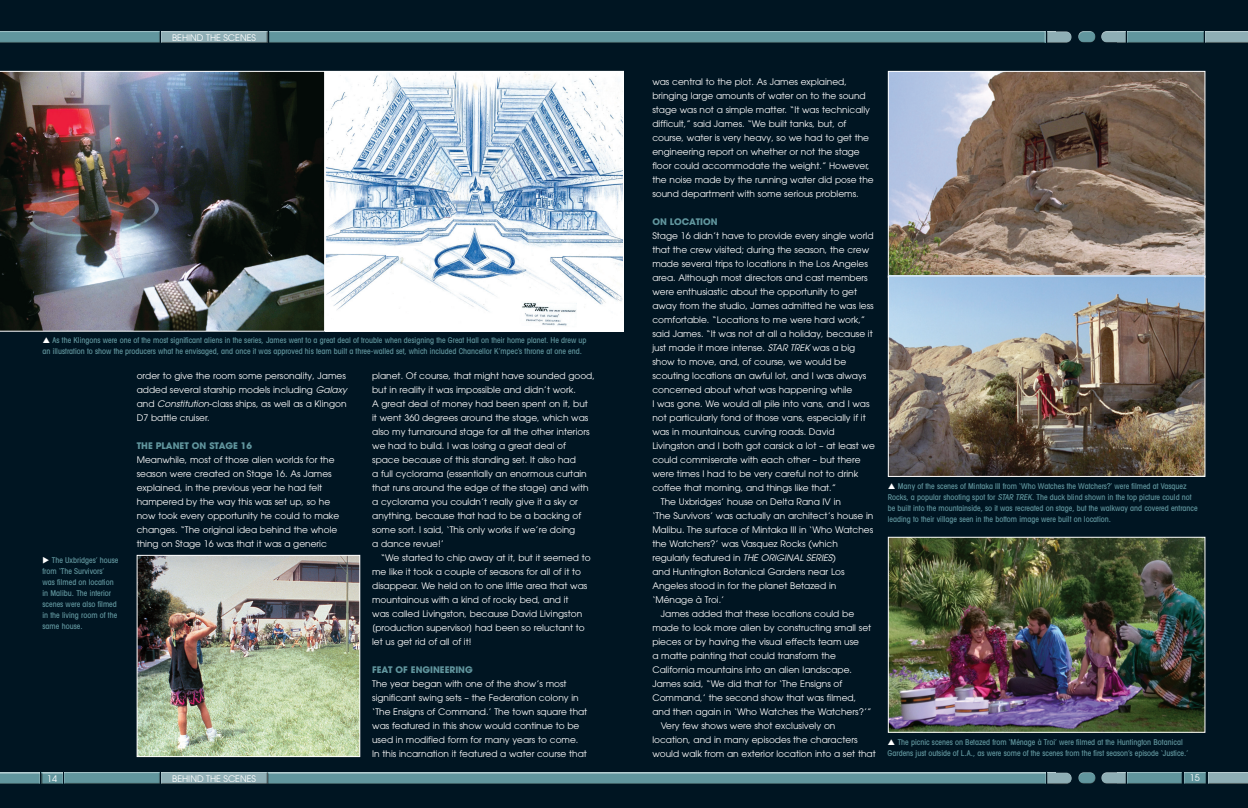
<style>
.page{position:relative;width:1248px;height:808px;background:#fff}
.page>*{position:absolute;margin:0;border:0;box-sizing:border-box;transform-origin:0 0}
.t1{font:9px/14px "Avant Garde";color:#fff}
.t2{font:700 9px "Avant Garde";color:#61969e}
.t3{font:500 condensed 8px/11px "Avant Garde LT";color:#61969e}
.s1{color:#fff}
.s2{font-family:"Avant Garde LT";font-style:italic}
.s3{font-style:italic}
</style>
<div class="page">
<div style="left:0;top:0;width:1247px;height:808px;background:#001522"></div>
<div style="left:160px;top:31px;width:108px;height:12px;background:#8eaeb5"></div>
<div style="left:160px;top:772px;width:108px;height:12px;background:#8eaeb5"></div>
<div style="left:0;top:31px;width:160px;height:12px;background:#61969e"></div>
<div style="left:63px;top:772px;width:97px;height:12px;background:#61969e"></div>
<div style="left:40px;top:772px;width:23px;height:12px;background:#231f20;opacity:.75"></div>
<div style="left:0;top:772px;width:40px;height:12px;background:#231f20;opacity:.75"></div>
<img style="left:139px;top:557px;width:219px;height:198px">
<div style="left:137px;top:555px;width:223px;height:202px;border:1px solid #fff"></div>
<div style="left:1099px;top:30px;width:27px;height:13px;background:#231f20;opacity:.75"></div>
<div style="left:1099px;top:772px;width:27px;height:12px;background:#231f20;opacity:.75"></div>
<div style="left:1045px;top:31px;width:27px;height:12px;background:#231f20;opacity:.75"></div>
<div style="left:1046px;top:772px;width:26px;height:12px;background:#231f20;opacity:.75"></div>
<div style="left:1126px;top:31px;width:78px;height:12px;background:#61969e"></div>
<div style="left:1126px;top:772px;width:56px;height:12px;background:#61969e"></div>
<div style="left:1183px;top:772px;width:23px;height:12px;background:#61969e"></div>
<div style="left:269px;top:31px;width:776px;height:12px;background:#61969e"></div>
<div style="left:268px;top:772px;width:777px;height:12px;background:#231f20;opacity:.75"></div>
<div style="left:1203px;top:31px;width:44px;height:12px;background:#8eaeb5"></div>
<div style="left:1207px;top:772px;width:40px;height:12px;background:#8eaeb5"></div>
<div style="left:1077px;top:30px;width:19px;height:10px;background:#fff;opacity:.75"></div>
<div style="left:1077px;top:33px;width:20px;height:10px;background:#231f20;opacity:.75"></div>
<div style="left:1077px;top:771px;width:19px;height:10px;background:#fff;opacity:.75"></div>
<div style="left:1077px;top:774px;width:20px;height:10px;background:#231f20;opacity:.75"></div>
<img style="left:327px;top:73px;width:295px;height:257px">
<div style="left:325px;top:71px;width:299px;height:261px;border:1px solid #fff"></div>
<img style="left:0;top:71px;width:325px;height:261px">
<img style="left:889px;top:73px;width:314px;height:402px">
<div style="left:887px;top:71px;width:318px;height:207px;border:1px solid #fff"></div>
<div style="left:887px;top:275px;width:318px;height:202px;border:1px solid #fff"></div>
<img style="left:889px;top:539px;width:314px;height:192px">
<div style="left:887px;top:537px;width:318px;height:196px;border:1px solid #fff"></div>
<p class="t1" style="left:172px;top:30px;width:85px">BEHIND THE SCENES</p>
<p class="t3" style="left:43px;top:335px;width:545px;text-indent:10px">As the Klingons were one of the most significant aliens in the series, James went to a great deal of trouble when designing the Great Hall on their home planet. He drew up an illustration to show the producers what he envisaged, and once it was approved his team built a three-walled set, which included Chancellor K’mpec’s throne at one end.</p>
<p class="t3" style="left:43px;top:554px;width:77px"><span class="s1">◆</span> The Uxbridges’ house from ‘The Survivors’ was filmed on location in Malibu. The interior scenes were also filmed in the living room of the same house.</p>
<p class="t1" style="left:137px;top:369px;width:211px;text-align:justify">order to give the room some personality, James added several starship models including <span class="s2">Galaxy </span>and <span class="s2">Constitution</span>-class ships, as well as a Klingon D7 battle cruiser.</p>
<p class="t2" style="left:137px;top:440px;width:117px">THE PLANET ON STAGE 16</p>
<p class="t1" style="left:137px;top:453px;width:204px">Meanwhile, most of those alien worlds for the season were created on Stage 16. As James explained, in the previous year he had felt hampered by the way this was set up, so he now took every opportunity he could to make changes. “The original idea behind the whole thing on Stage 16 was that it was a generic</p>
<p class="t1" style="left:47px;top:771px;width:11px">14</p>
<p class="t1" style="left:172px;top:771px;width:85px">BEHIND THE SCENES</p>
<p class="t1" style="left:372px;top:369px;width:224px">planet. Of course, that might have sounded good, but in reality it was impossible and didn’t work.<br>A great deal of money had been spent on it, but it went 360 degrees around the stage, which was also my turnaround stage for all the other interiors we had to build. I was losing a great deal of space because of this standing set. It also had<br>a full cyclorama [essentially an enormous curtain that runs around the edge of the stage] and with a cyclorama you couldn’t really give it a sky or anything, because that had to be a backing of some sort. I said, ‘This only works if we’re doing<br>a dance revue!’</p>
<p class="t1" style="left:372px;top:551px;width:220px;text-indent:9px">“We started to chip away at it, but it seemed to me like it took a couple of seasons for all of it to disappear. We held on to one little area that was mountainous with a kind of rocky bed, and it<br>was called Livingston, because David Livingston [production supervisor] had been so reluctant to let us get rid of all of it!</p>
<p class="t2" style="left:372px;top:664px;width:102px">FEAT OF ENGINEERING</p>
<p class="t1" style="left:372px;top:677px;width:217px">The year began with one of the show’s most significant swing sets – the Federation colony in ‘The Ensigns of Command.’ The town square that was featured in this show would continue to be used in modified form for many years to come.<br>In this incarnation it featured a water course that</p>
<p class="t1" style="left:652px;top:75px;width:223px">was central to the plot. As James explained, bringing large amounts of water on to the sound stage was not a simple matter. “It was technically difficult,” said James. “We built tanks, but, of course, water is very heavy, so we had to get the engineering report on whether or not the stage floor could accommodate the weight.” However, the noise made by the running water did pose the sound department with some serious problems.</p>
<p class="t2" style="left:652px;top:216px;width:67px">ON LOCATION</p>
<p class="t1" style="left:652px;top:229px;width:223px">Stage 16 didn’t have to provide every single world</p>
<p class="t1" style="left:652px;top:243px;width:218px">that the crew visited; during the season, the crew</p>
<p class="t1" style="left:652px;top:257px;width:217px">made several trips to locations in the Los Angeles</p>
<p class="t1" style="left:652px;top:271px;width:217px">area. Although most directors and cast members</p>
<p class="t1" style="left:652px;top:285px;width:206px">were enthusiastic about the opportunity to get</p>
<p class="t1" style="left:652px;top:299px;width:223px">away from the studio, James admitted he was less</p>
<p class="t1" style="left:652px;top:313px;width:214px">comfortable. “Locations to me were hard work,”</p>
<p class="t1" style="left:652px;top:327px;width:222px">said James. “It was not at all a holiday, because it</p>
<p class="t1" style="left:652px;top:341px;width:204px">just made it more intense. <span class="s2">STAR TREK</span> was a big</p>
<p class="t1" style="left:652px;top:355px;width:195px">show to move, and, of course, we would be</p>
<p class="t1" style="left:652px;top:369px;width:215px">scouting locations an awful lot, and I was always</p>
<p class="t1" style="left:652px;top:383px;width:202px">concerned about what was happening while</p>
<p class="t1" style="left:652px;top:397px;width:219px">I was gone. We would all pile into vans, and I was</p>
<p class="t1" style="left:652px;top:411px;width:215px">not particularly fond of those vans, especially if it</p>
<p class="t1" style="left:652px;top:425px;width:184px">was in mountainous, curving roads. David</p>
<p class="t1" style="left:652px;top:439px;width:224px">Livingston and I both got carsick a lot – at least we</p>
<p class="t1" style="left:652px;top:453px;width:210px">could commiserate with each other – but there</p>
<p class="t1" style="left:652px;top:467px;width:207px">were times I had to be very careful not to drink</p>
<p class="t1" style="left:652px;top:481px;width:185px">coffee that morning, and things like that.”</p>
<p class="t1" style="left:660px;top:495px;width:181px">The Uxbridges’ house on Delta Rana IV in</p>
<p class="t1" style="left:652px;top:509px;width:222px">‘The Survivors’ was actually an architect’s house in</p>
<p class="t1" style="left:652px;top:523px;width:222px">Malibu. The surface of Mintaka III in ‘Who Watches</p>
<p class="t1" style="left:652px;top:537px;width:187px">the Watchers?’ was Vasquez Rocks (which</p>
<p class="t1" style="left:652px;top:551px;width:185px">regularly featured in <span class="s2">THE ORIGINAL SERIES</span>)</p>
<p class="t1" style="left:652px;top:565px;width:194px">and Huntington Botanical Gardens near Los</p>
<p class="t1" style="left:652px;top:579px;width:185px">Angeles stood in for the planet Betazed in</p>
<p class="t1" style="left:652px;top:593px;width:74px">‘Ménage à Troi.’</p>
<p class="t1" style="left:660px;top:607px;width:195px">James added that these locations could be</p>
<p class="t1" style="left:652px;top:621px;width:220px">made to look more alien by constructing small set</p>
<p class="t1" style="left:652px;top:635px;width:208px">pieces or by having the visual effects team use</p>
<p class="t1" style="left:652px;top:649px;width:185px">a matte painting that could transform the</p>
<p class="t1" style="left:652px;top:663px;width:201px">California mountains into an alien landscape.</p>
<p class="t1" style="left:652px;top:677px;width:191px">James said, “We did that for ‘The Ensigns of</p>
<p class="t1" style="left:652px;top:691px;width:205px">Command,’ the second show that was filmed,</p>
<p class="t1" style="left:652px;top:705px;width:221px">and then again in ‘Who Watches the Watchers?’”</p>
<p class="t1" style="left:660px;top:719px;width:176px">Very few shows were shot exclusively on</p>
<p class="t1" style="left:652px;top:733px;width:207px">location, and in many episodes the characters</p>
<p class="t1" style="left:652px;top:747px;width:225px">would walk from an exterior location into a set that</p>
<p class="t3" style="left:887px;top:480px;width:311px;text-indent:10px">Many of the scenes of Mintaka III from ‘Who Watches the Watchers?’ were filmed at Vasquez Rocks, a popular shooting spot for <span class="s3">STAR TREK</span>. The duck blind shown in the top picture could not be built into the mountainside, so it was recreated on stage, but the walkway and covered entrance leading to their village seen in the bottom image were built on location.</p>
<p class="t3" style="left:887px;top:737px;width:302px;text-align:center">The picnic scenes on Betazed from ‘Ménage à Troi’ were filmed at the Huntington Botanical<br>Gardens just outside of L.A., as were some of the scenes from the first season’s episode ‘Justice.’</p>
<p class="t1" style="left:1189px;top:771px;width:11px">15</p>
</div>
